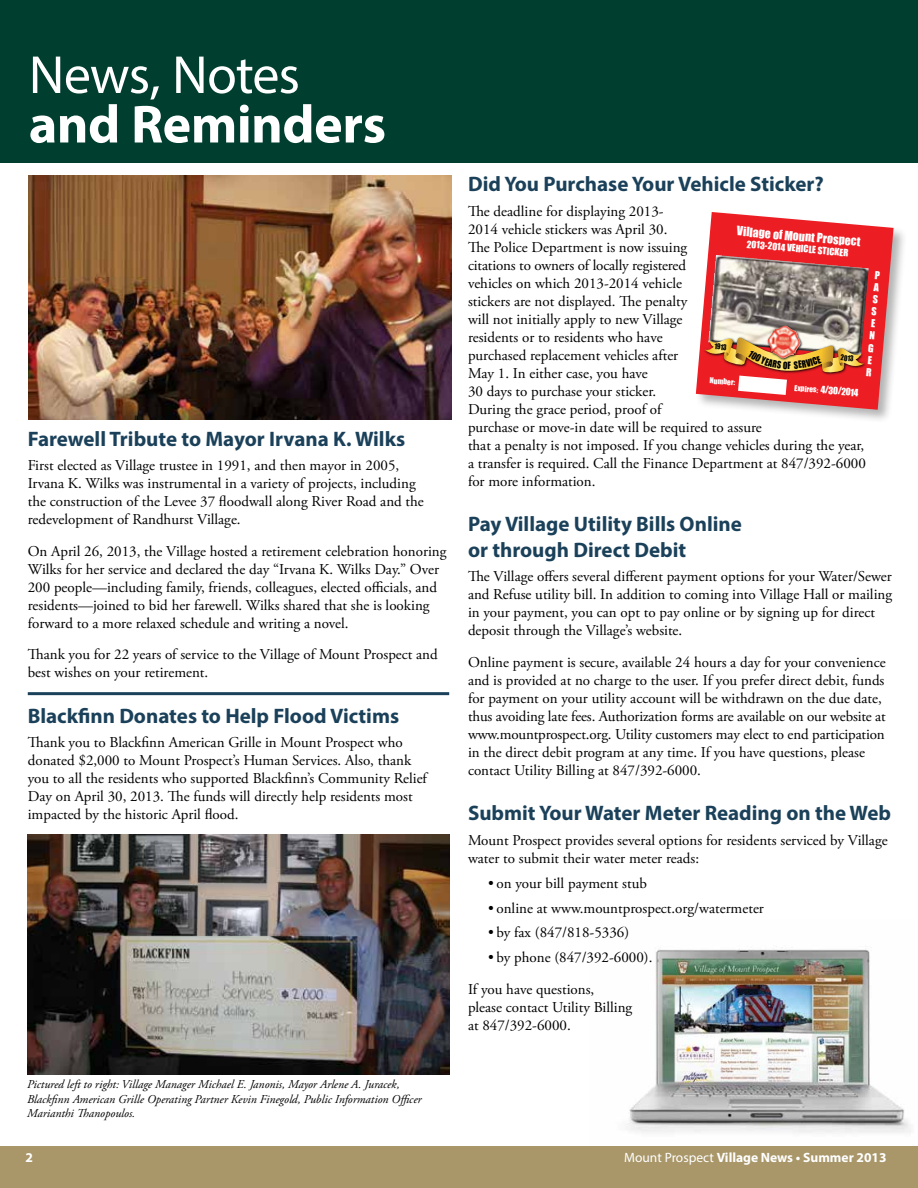
<style>
.page{position:relative;width:918px;height:1188px;background:#fff}
.page>*{position:absolute;margin:0;border:0;box-sizing:border-box;transform-origin:0 0}
.t1{font:700 54px "Myriad Pro";letter-spacing:-.01em;color:#fff}
.t2{font:54px "Myriad Pro";letter-spacing:-.015em;color:#fff}
.t3{font:700 21px/25.2px "Myriad Pro";color:#1b415a}
.t4{font:15px/18px "Adobe Garamond Pro";color:#000}
.t5{font:700 13.5px "Myriad Pro";color:#fff}
.t6{font:italic 12px/14.4px "Adobe Garamond Pro";color:#000}
.t7{font:11.85px "Impact";color:#fff}
.t8{font:10.2px/12.1px "Impact";color:#fff;text-align:justify}
.t9{font:9.3px "Impact";color:#fff}
.t10{font:9.3px "Impact";color:#000;scale:.9 1}
.t11{font:7.5px "Impact";color:#fff}
.t12{font:7.35px "Impact";color:#000;scale:.9 1}
.s1{font-size:7.5px}
.s2{font-weight:400}
</style>
<div class="page">
<img style="left:628px;top:949px;width:283px;height:184px">
<div style="left:0;top:0;width:918px;height:162px;background:#003e2f"></div>
<div style="left:0;top:1146px;width:918px;height:42px;background:#a99769"></div>
<img style="left:29px;top:176px;width:422px;height:244px">
<div style="left:695px;top:211px;width:213px;height:213px;background:#000;opacity:.3"></div>
<img style="left:27px;top:834px;width:422px;height:241px">
<hr style="left:28px;top:692px;width:421px;height:3px;background:#1b415a">
<svg style="left:696px;top:212px;width:198px;height:198px;background:#cf716a"></svg>
<h1 class="t2" style="left:29px;top:42px;width:273px">News, Notes</h1>
<h1 class="t1" style="left:29px;top:89px;width:359px">and Reminders</h1>
<h2 class="t3" style="left:28px;top:425px;width:379px">Farewell Tribute to Mayor Irvana K. Wilks</h2>
<p class="t4" style="left:28px;top:457px;width:398px">First elected as Village trustee in 1991, and then mayor in 2005, Irvana K. Wilks was instrumental in a variety of projects, including the construction of the Levee 37 floodwall along River Road and the redevelopment of Randhurst Village.</p>
<p class="t4" style="left:28px;top:543px;width:420px">On April 26, 2013, the Village hosted a retirement celebration honoring Wilks for her service and declared the day “Irvana K. Wilks Day.” Over 200 people—including family, friends, colleagues, elected officials, and residents—joined to bid her farewell. Wilks shared that she is looking forward to a more relaxed schedule and writing a novel.</p>
<p class="t4" style="left:28px;top:646px;width:412px">Thank you for 22 years of service to the Village of Mount Prospect and best wishes on your retirement.</p>
<h2 class="t3" style="left:28px;top:702px;width:373px">Blackfinn Donates to Help Flood Victims</h2>
<p class="t4" style="left:28px;top:734px;width:401px">Thank you to Blackfinn American Grille in Mount Prospect who donated $2,000 to Mount Prospect’s Human Services. Also, thank you to all the residents who supported Blackfinn’s Community Relief Day on April 30, 2013. The funds will directly help residents most impacted by the historic April flood.</p>
<p class="t6" style="left:27px;top:1078px;width:396px">Pictured left to right: Village Manager Michael E. Janonis, Mayor Arlene A. Juracek,<br>Blackfinn American Grille Operating Partner Kevin Finegold, Public Information Officer<br>Marianthi Thanopoulos.</p>
<h2 class="t3" style="left:468px;top:171px;width:357px">Did You Purchase Your Vehicle Sticker?</h2>
<p class="t4" style="left:468px;top:203px;width:399px">The deadline for displaying 2013-<br>2014 vehicle stickers was April 30.<br>The Police Department is now issuing<br>citations to owners of locally registered<br>vehicles on which 2013-2014 vehicle<br>stickers are not displayed. The penalty<br>will not initially apply to new Village<br>residents or to residents who have<br>purchased replacement vehicles after<br>May 1. In either case, you have<br>30 days to purchase your sticker.<br>During the grace period, proof of<br>purchase or move-in date will be required to assure<br>that a penalty is not imposed. If you change vehicles during the year, a transfer is required. Call the Finance Department at 847/392-6000 for more information.</p>
<h2 class="t3" style="left:468px;top:511px;width:275px">Pay Village Utility Bills Online or through Direct Debit</h2>
<p class="t4" style="left:468px;top:568px;width:426px">The Village offers several different payment options for your Water/Sewer and Refuse utility bill. In addition to coming into Village Hall or mailing in your payment, you can opt to pay online or by signing up for direct deposit through the Village’s website.</p>
<p class="t4" style="left:468px;top:654px;width:419px">Online payment is secure, available 24 hours a day for your convenience and is provided at no charge to the user. If you prefer direct debit, funds for payment on your utility account will be withdrawn on the due date, thus avoiding late fees. Authorization forms are available on our website at www.mountprospect.org. Utility customers may elect to end participation in the direct debit program at any time. If you have questions, please contact Utility Billing at 847/392-6000.</p>
<h2 class="t3" style="left:468px;top:800px;width:425px">Submit Your Water Meter Reading on the Web</h2>
<p class="t4" style="left:468px;top:832px;width:421px">Mount Prospect provides several options for residents serviced by Village water to submit their water meter reads:</p>
<p class="t4" style="left:488px;top:875px;width:160px">• on your bill payment stub</p>
<p class="t4" style="left:488px;top:899px;width:277px">• online at www.mountprospect.org/watermeter</p>
<p class="t4" style="left:488px;top:924px;width:142px">• by fax (847/818-5336)</p>
<p class="t4" style="left:468px;top:942px;width:186px;line-height:31.5px;text-indent:20px">• by phone (847/392-6000).<br>If you have questions,</p>
<p class="t4" style="left:468px;top:998px;width:166px">please contact Utility Billing at 847/392-6000.</p>
<p class="t7" style="left:738px;top:224px;width:125px;rotate:5deg">Village of Mount Prospect</p>
<p class="t9" style="left:747px;top:238px;width:103px;rotate:5deg">2013-2014 VEHICLE STICKER</p>
<p class="t8" style="left:875px;top:269px;width:7px;rotate:5deg">P A S S E N G E R</p>
<p class="t12" style="left:715px;top:342px;width:15px;rotate:5deg">1913</p>
<p class="t12" style="left:841px;top:353px;width:16px;rotate:5deg">2013</p>
<p class="t10" style="left:788px;top:360px;width:5px">F</p>
<p class="t11" style="left:710px;top:376px;width:27px;rotate:5deg">Number:</p>
<p class="t9" style="left:795px;top:381px;width:66px;rotate:5deg"><span class="s1">Expires:</span> 4/30/2014</p>
<p class="t5" style="left:26px;top:1148px;width:9px">2</p>
<p class="t5" style="left:624px;top:1148px;width:264px"><span class="s2">Mount Prospect</span> Village News • Summer 2013</p>
</div>
